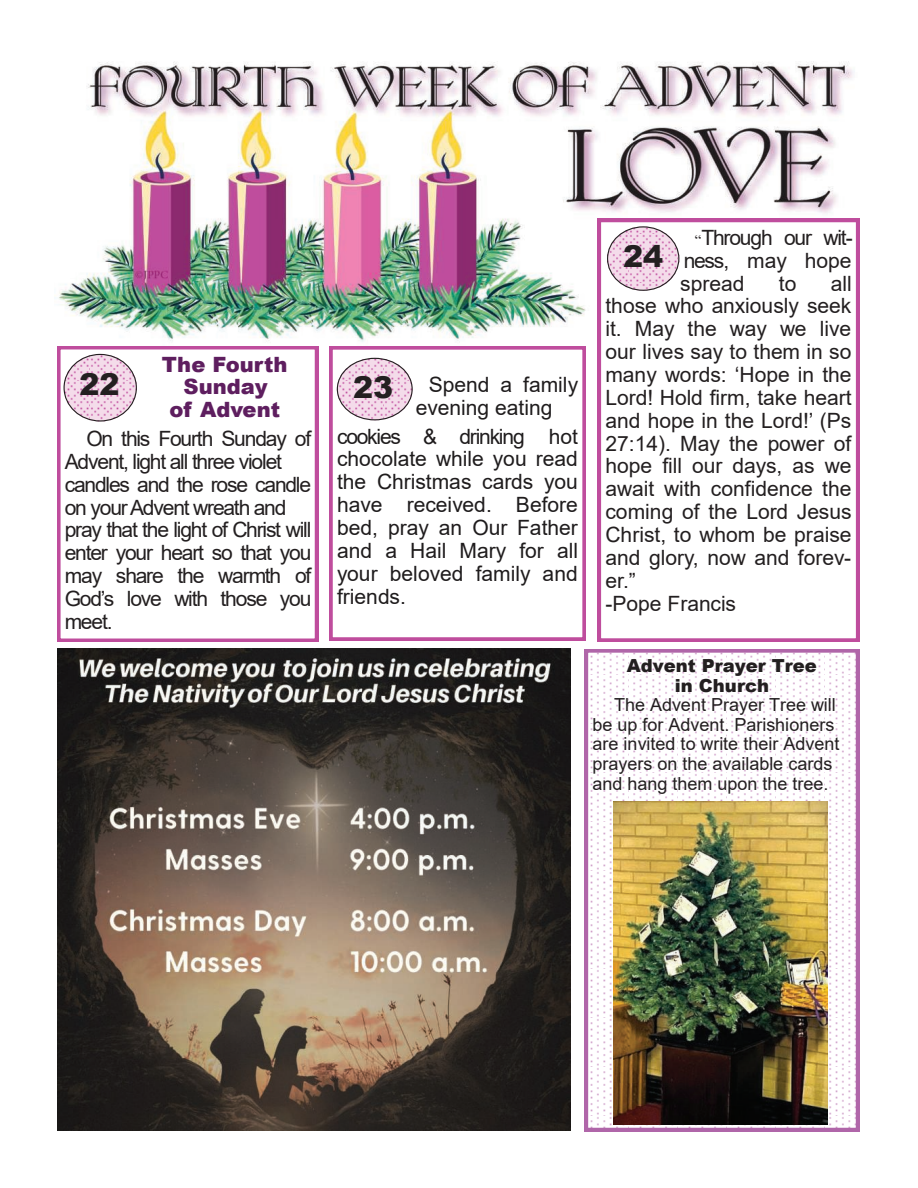
<style>
.page{position:relative;width:918px;height:1188px;background:#fff}
.page>*{position:absolute;margin:0;border:0;box-sizing:border-box;transform-origin:0 0}
.t1{font:900 30px "Arial";color:#231f20}
.t2{font:21px/22.8px "Arial";letter-spacing:-.01em;color:#231f20;text-align:justify}
.t3{font:21px/22.8px "Arial";letter-spacing:-.06em;color:#231f20}
.t4{font:21px/23px "Arial";color:#1f1c1d}
.t5{font:900 21px/22.5px "Arial";color:#5e1e5f;text-align:center}
.t6{font:18px/19.5px "Arial";color:#231f20}
.t7{font:900 18px/19.2px "Arial";color:#231f20;text-align:center}
.s1{font-family:"Times New Roman";font-size:15px}
</style>
<div class="page">
<svg style="left:57px;top:346px;width:261px;height:296px"></svg>
<svg style="left:329px;top:346px;width:257px;height:295px"></svg>
<svg style="left:64px;top:354px;width:73px;height:68px"></svg>
<svg style="left:337px;top:358px;width:76px;height:62px"></svg>
<svg style="left:585px;top:649px;width:274px;height:482px"></svg>
<img style="left:614px;top:801px;width:213px;height:323px">
<img style="left:57px;top:649px;width:513px;height:482px">
<img style="left:59px;top:61px;width:801px;height:284px">
<svg style="left:598px;top:219px;width:261px;height:423px"></svg>
<svg style="left:607px;top:226px;width:72px;height:65px"></svg>
<p class="t5" style="left:162px;top:352px;width:127px">The Fourth<br>Sunday<br>of Advent</p>
<p class="t3" style="left:65px;top:427px;width:248px;text-indent:22px">On this Fourth Sunday of<br>Advent, light all three violet candles and the rose candle on your Advent wreath and pray that the light of Christ will enter your heart so that you may share the warmth of<br>God’s love with those you meet.</p>
<h1 class="t1" style="left:79px;top:362px;width:42px">22</h1>
<h1 class="t1" style="left:353px;top:365px;width:42px">23</h1>
<p class="t4" style="left:416px;top:373px;width:164px;text-indent:13px">Spend a family evening eating</p>
<p class="t4" style="left:337px;top:425px;width:243px;text-align:justify">cookies &amp; drinking hot chocolate while you read the Christmas cards you have received. Before bed, pray an Our Father and a Hail Mary for all your beloved family and friends.</p>
<p class="t2" style="left:680px;top:226px;width:174px;text-indent:15px"><span class="s1">“</span>Through our wit&shy;ness, may hope spread</p>
<h1 class="t1" style="left:623px;top:234px;width:42px">24</h1>
<p class="t2" style="left:605px;top:272px;width:248px;text-align:left;text-indent:225px">all those who anxiously seek it. May the way we live our lives say to them in so many words: ‘Hope in the<br>Lord! Hold firm, take heart and hope in the Lord!’ (Ps<br>27:14). May the power of hope fill our days, as we await with confidence the coming of the Lord Jesus<br>Christ, to whom be praise and glory, now and forev&shy;er.”<br>-Pope Francis</p>
<p class="t2" style="left:779px;top:272px;width:19px">to</p>
<p class="t7" style="left:627px;top:656px;width:192px">Advent Prayer Tree in Church</p>
<p class="t6" style="left:592px;top:695px;width:248px;text-indent:22px">The Advent Prayer Tree will be up for Advent. Parishioners are invited to write their Advent prayers on the available cards and hang them upon the tree.</p>
</div>
